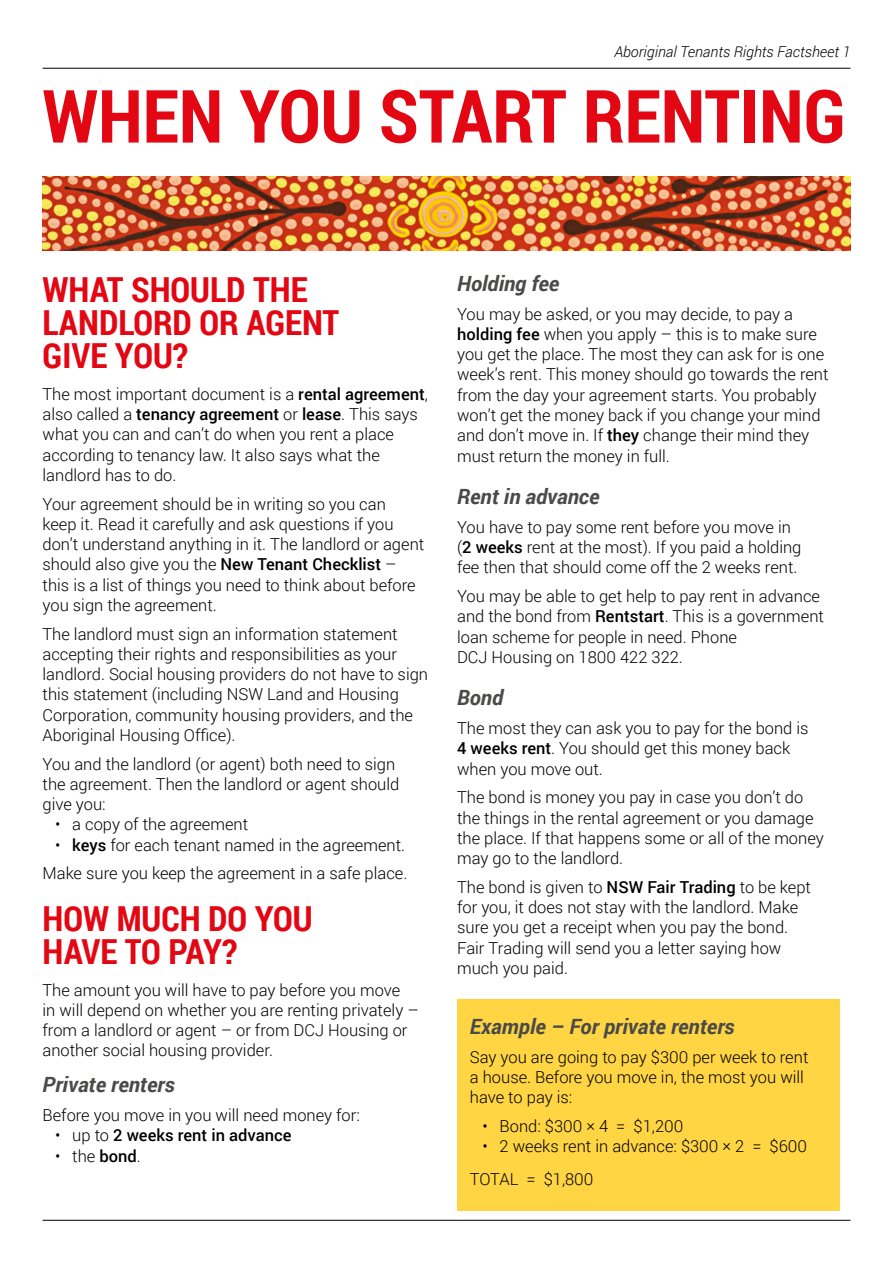
<style>
.page{position:relative;width:893px;height:1263px;background:#fff}
.page>*{position:absolute;margin:0;border:0;box-sizing:border-box;transform-origin:0 0}
.AF_Title{font:700 73.5px "Roboto Condensed";color:#e30613}
.AF_Heading_1{font:700 34.5px/33px "Roboto Condensed";color:#e30613}
.AF_Heading_2{font:italic 700 21px "Roboto";color:#4a4a49}
.AF_Body{font:300 16.5px/20.2px "Roboto";color:#000}
.t1{font:500 16.5px "Roboto";color:#000}
.t2{font:italic 300 15px "Roboto";color:#000}
.s1{font-weight:500}
.s2{font-weight:300}
</style>
<div class="page">
<hr style="left:43px;top:68px;width:807px;height:1px;background:#000">
<hr style="left:43px;top:1220px;width:807px;height:1px;background:#000">
<img style="left:43px;top:176px;width:807px;height:75px">
<div style="left:457px;top:999px;width:383px;height:211px;background:#ffd544"></div>
<p class="t2" style="left:614px;top:41px;width:238px">Aboriginal Tenants Rights Factsheet 1</p>
<p class="AF_Title" style="left:43px;top:65px;width:805px">WHEN YOU START RENTING</p>
<p class="AF_Heading_1" style="left:43px;top:272px;width:298px">WHAT SHOULD THE<br>LANDLORD OR AGENT<br>GIVE YOU?</p>
<p class="AF_Body" style="left:43px;top:383px;width:387px">The most important document is a <span class="s1">rental agreement</span>, also called a <span class="s1">tenancy agreement</span> or <span class="s1">lease</span>. This says what you can and can’t do when you rent a place according to tenancy law. It also says what the landlord has to do.</p>
<p class="AF_Body" style="left:43px;top:493px;width:383px">Your agreement should be in writing so you can<br>keep it. Read it carefully and ask questions if you don’t understand anything in it. The landlord or agent should also give you the <span class="s1">New Tenant Checklist</span> – this is a list of things you need to think about before you sign the agreement.</p>
<p class="AF_Body" style="left:43px;top:623px;width:387px">The landlord must sign an information statement accepting their rights and responsibilities as your landlord. Social housing providers do not have to sign this statement (including NSW Land and Housing Corporation, community housing providers, and the Aboriginal Housing Office).</p>
<p class="AF_Body" style="left:43px;top:753px;width:358px">You and the landlord (or agent) both need to sign the agreement. Then the landlord or agent should give you:</p>
<p class="AF_Body" style="left:55px;top:814px;width:194px">• a copy of the agreement</p>
<p class="AF_Body" style="left:55px;top:834px;width:351px">• <span class="s1">keys</span> for each tenant named in the agreement.</p>
<p class="AF_Body" style="left:43px;top:863px;width:366px">Make sure you keep the agreement in a safe place.</p>
<p class="AF_Heading_1" style="left:43px;top:901px;width:272px">HOW MUCH DO YOU<br>HAVE TO PAY?</p>
<p class="AF_Body" style="left:43px;top:979px;width:378px">The amount you will have to pay before you move<br>in will depend on whether you are renting privately – from a landlord or agent – or from DCJ Housing or another social housing provider.</p>
<p class="AF_Heading_2" style="left:43px;top:1070px;width:134px">Private renters</p>
<p class="AF_Body" style="left:43px;top:1104px;width:319px">Before you move in you will need money for:</p>
<p class="t1" style="left:55px;top:1124px;width:238px"><span class="s2">• up to</span> 2 weeks rent in advance</p>
<p class="AF_Body" style="left:55px;top:1145px;width:87px">• the <span class="s1">bond</span>.</p>
<p class="AF_Heading_2" style="left:457px;top:269px;width:104px">Holding fee</p>
<p class="AF_Body" style="left:457px;top:303px;width:373px">You may be asked, or you may decide, to pay a <span class="s1">holding fee</span> when you apply – this is to make sure you get the place. The most they can ask for is one week’s rent. This money should go towards the rent from the day your agreement starts. You probably won’t get the money back if you change your mind and don’t move in. If <span class="s1">they</span> change their mind they must return the money in full.</p>
<p class="AF_Heading_2" style="left:457px;top:482px;width:144px">Rent in advance</p>
<p class="AF_Body" style="left:457px;top:516px;width:346px">You have to pay some rent before you move in (<span class="s1">2 weeks</span> rent at the most). If you paid a holding fee then that should come off the 2 weeks rent.</p>
<p class="AF_Body" style="left:457px;top:585px;width:368px">You may be able to get help to pay rent in advance and the bond from <span class="s1">Rentstart</span>. This is a government loan scheme for people in need. Phone<br>DCJ Housing on 1800 422 322.</p>
<p class="AF_Heading_2" style="left:457px;top:683px;width:48px">Bond</p>
<p class="AF_Body" style="left:457px;top:717px;width:353px">The most they can ask you to pay for the bond is<br><span class="s1">4 weeks rent</span>. You should get this money back when you move out.</p>
<p class="AF_Body" style="left:457px;top:787px;width:368px">The bond is money you pay in case you don’t do the things in the rental agreement or you damage the place. If that happens some or all of the money may go to the landlord.</p>
<p class="AF_Body" style="left:457px;top:876px;width:355px">The bond is given to <span class="s1">NSW Fair Trading</span> to be kept for you, it does not stay with the landlord. Make sure you get a receipt when you pay the bond.<br>Fair Trading will send you a letter saying how much you paid.</p>
<p class="AF_Heading_2" style="left:470px;top:1012px;width:266px">Example – For private renters</p>
<p class="AF_Body" style="left:470px;top:1046px;width:340px">Say you are going to pay $300 per week to rent a house. Before you move in, the most you will have to pay is:</p>
<p class="AF_Body" style="left:483px;top:1115px;width:202px">• Bond: $300 × 4 = $1,200</p>
<p class="AF_Body" style="left:483px;top:1136px;width:326px">• 2 weeks rent in advance: $300 × 2 = $600</p>
<p class="AF_Body" style="left:470px;top:1169px;width:125px">TOTAL = $1,800</p>
</div>
